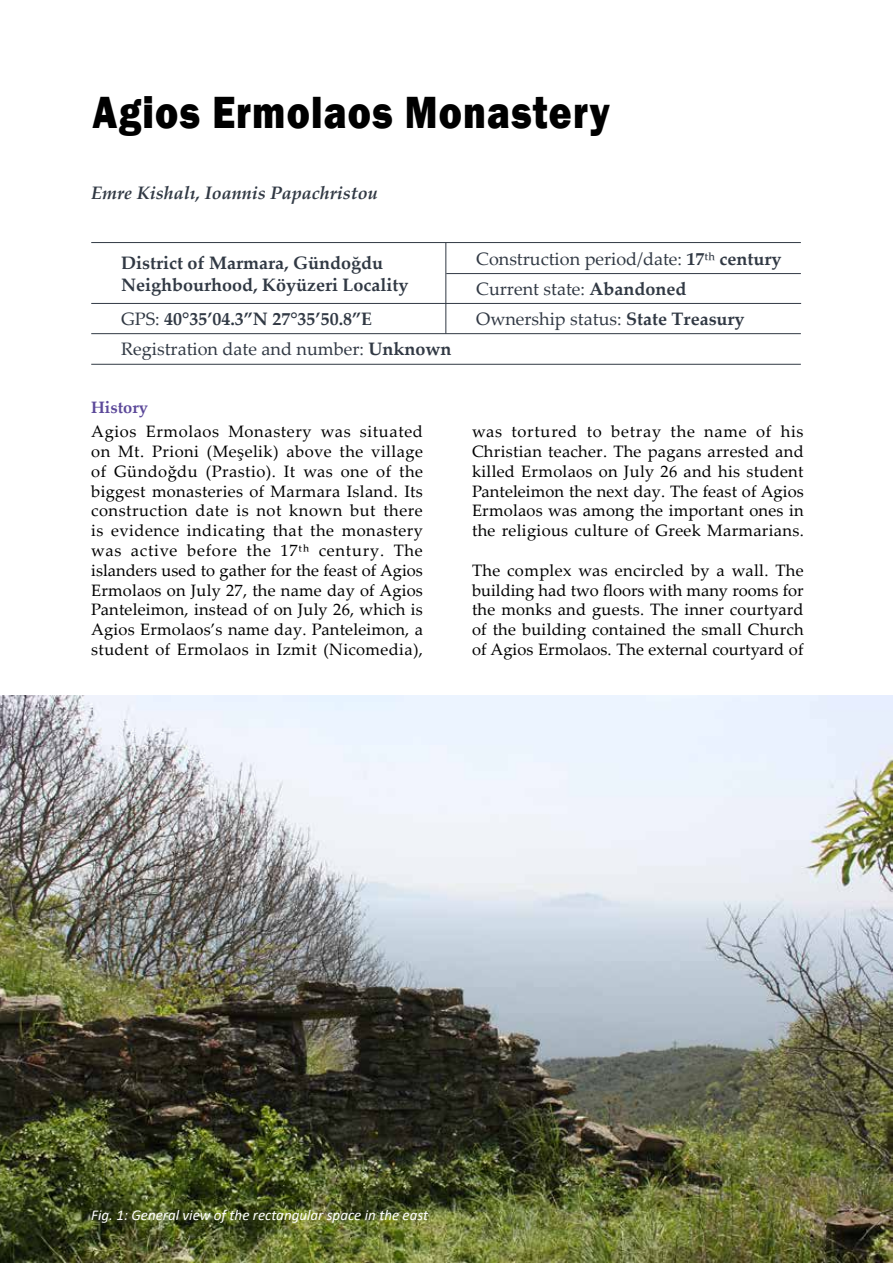
<style>
.page{position:relative;width:893px;height:1263px;background:#fff}
.page>*{position:absolute;margin:0;border:0;box-sizing:border-box;transform-origin:0 0}
.t1{font:800 46.35px "Franklin Gothic";letter-spacing:.03em;color:#000;scale:.84 1}
.t2{font:18px/30.3px "Palatino Linotype";color:#313944}
.t3{font:700 18px/21.6px "Palatino Linotype";color:#313944}
.t4{font:italic 700 18px "Palatino Linotype";color:#313944}
.t5{font:16.5px/19.8px "Palatino Linotype";letter-spacing:.015em;color:#000;text-align:justify}
.t6{font:700 16.5px "Palatino Linotype";color:#5c499a}
.t7{font:italic 15px "Calibri";color:#fff}
.s1{font-weight:700}
.s2{font-weight:400}
</style>
<div class="page">
<hr style="left:91px;top:242px;width:710px;height:1px;background:#313944">
<hr style="left:91px;top:303px;width:710px;height:1px;background:#313944">
<hr style="left:446px;top:273px;width:355px;height:1px;background:#313944">
<hr style="left:91px;top:333px;width:710px;height:1px;background:#313944">
<hr style="left:91px;top:364px;width:710px;height:1px;background:#313944">
<hr style="left:445px;top:243px;width:1px;height:91px;background:#313944">
<img style="left:0;top:695px;width:893px;height:568px">
<h1 class="t1" style="left:92px;top:82px;width:617px">Agios Ermolaos Monastery</h1>
<p class="t4" style="left:91px;top:180px;width:288px">Emre Kishalı, Ioannis Papachristou</p>
<p class="t3" style="left:121px;top:252px;width:289px">District of Marmara, Gündoğdu<br>Neighbourhood, Köyüzeri Locality</p>
<p class="t2" style="left:476px;top:243px;width:307px">Construction period/date: <span class="s1">17</span>ᵗh <span class="s1">century<br></span>Current state: <span class="s1">Abandoned</span></p>
<p class="t3" style="left:121px;top:307px;width:252px"><span class="s2">GPS:</span> 40°35’04.3”N 27°35’50.8”E</p>
<p class="t2" style="left:476px;top:303px;width:270px">Ownership status: <span class="s1">State Treasury</span></p>
<p class="t2" style="left:121px;top:333px;width:332px">Registration date and number: <span class="s1">Unknown</span></p>
<p class="t6" style="left:91px;top:396px;width:58px">History</p>
<p class="t5" style="left:91px;top:421px;width:333px">Agios Ermolaos Monastery was situated on Mt. Prioni (Meşelik) above the village of Gündoğdu (Prastio). It was one of the biggest monasteries of Marmara Island. Its construction date is not known but there is evidence indicating that the monastery was active before the 17ᵗh century. The islanders used to gather for the feast of Agios Ermolaos on July 27, the name day of Agios Panteleimon, instead of on July 26, which is Agios Ermolaos’s name day. Panteleimon, a student of Ermolaos in Izmit (Nicomedia),</p>
<p class="t5" style="left:472px;top:421px;width:333px">was tortured to betray the name of his Christian teacher. The pagans arrested and killed Ermolaos on July 26 and his student Panteleimon the next day. The feast of Agios Ermolaos was among the important ones in the religious culture of Greek Marmarians.</p>
<p class="t5" style="left:472px;top:560px;width:333px">The complex was encircled by a wall. The building had two floors with many rooms for the monks and guests. The inner courtyard of the building contained the small Church of Agios Ermolaos. The external courtyard of</p>
<p class="t7" style="left:91px;top:1205px;width:338px">Fig. 1: General view of the rectangular space in the east</p>
</div>
